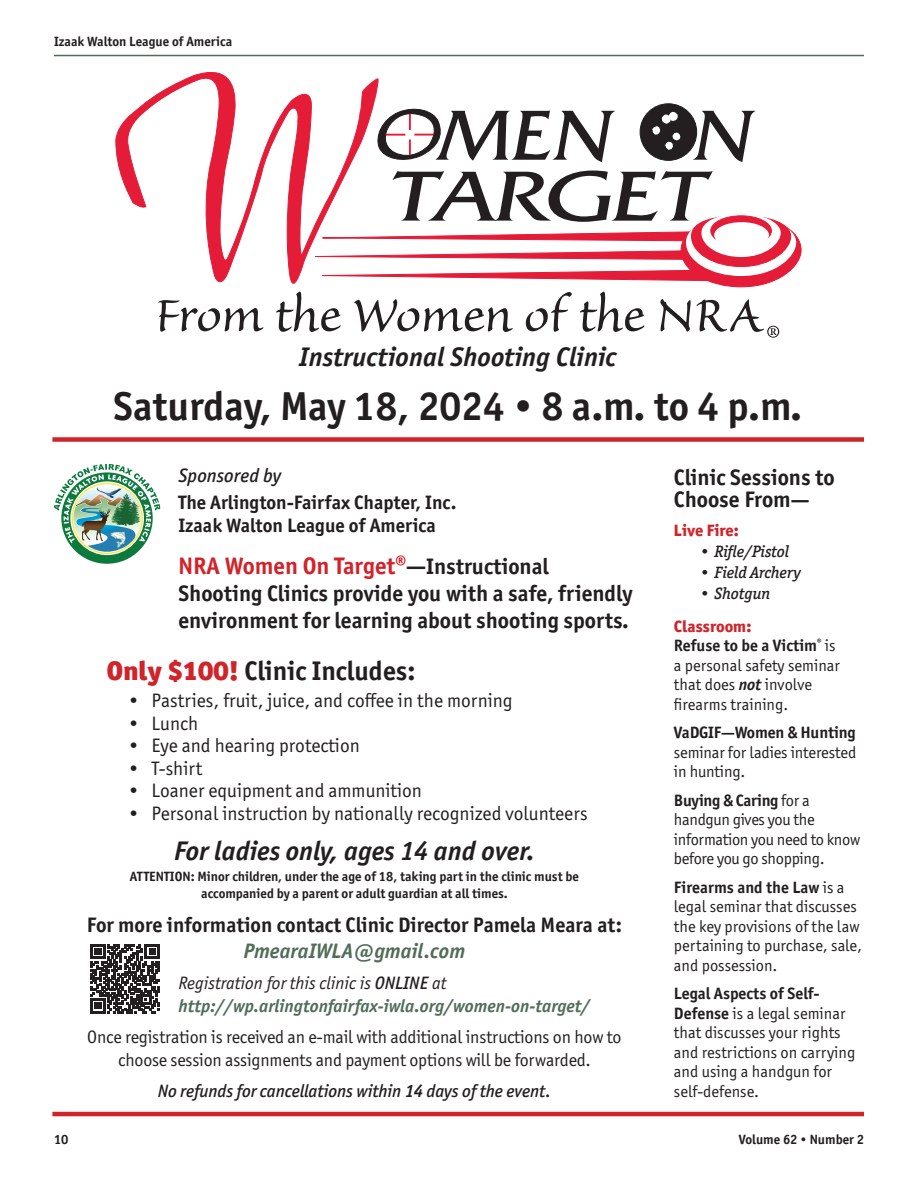
<style>
.page{position:relative;width:918px;height:1188px;background:#fff}
.page>*{position:absolute;margin:0;border:0;box-sizing:border-box;transform-origin:0 0}
.t1{font:700 40.5px "Officina Sans ITC Pro";color:#231f20}
.t2{font:italic 700 27px "Officina Sans ITC Pro";color:#231f20}
.t3{font:700 27px "Officina Sans ITC Pro";color:#231f20}
.t4{font:700 24px "Officina Sans ITC Pro";color:#d1232a}
.t5{font:700 22.5px/27px "Officina Sans ITC Pro";color:#231f20}
.t6{font:700 21px "Officina Sans ITC Pro";color:#231f20}
.t7{font:italic 700 21px "Officina Sans ITC Pro";color:#506d59}
.t8{font:19.5px "Officina Sans ITC Pro";color:#231f20}
.t9{font:700 19.5px/22.5px "Officina Sans ITC Pro";color:#231f20}
.t10{font:italic 500 19.5px "Officina Sans ITC Pro";color:#231f20}
.t11{font:18px/22.5px "Officina Sans ITC Pro";letter-spacing:-.01em;color:#231f20;text-align:center}
.t12{font:italic 700 18px/22.5px "Officina Sans ITC Pro";color:#506d59}
.t13{font:italic 500 18px "Officina Sans ITC Pro";letter-spacing:-.01em;color:#231f20}
.t14{font:16.5px/19.5px "Officina Sans ITC Pro";color:#231f20}
.t15{font:16.5px/19.5px "Officina Sans ITC Pro";letter-spacing:-.02em;color:#231f20}
.t16{font:italic 500 16.5px "Officina Serif ITC Pro";color:#231f20}
.t17{font:700 16.5px "Officina Sans ITC Pro";letter-spacing:-.01em;color:#231f20}
.t18{font:800 16.5px "Officina Sans ITC Pro";color:#d1232a}
.t19{font:700 13.5px/16.5px "Officina Sans ITC Pro";color:#231f20;text-align:center}
.s1{font-weight:400;font-style:normal}
.s2{font-weight:800;color:#d1232a}
.s3{font-weight:700}
.s4{font-weight:700;font-style:italic}
.s5{color:#231f20}
.s6{font-size:22.5px;color:#231f20}
.s7{font-weight:900;color:#d1232a}
.s8{font-weight:400;color:#231f20}
.s9{font-weight:500;color:#231f20}
</style>
<div class="page">
<hr style="left:54px;top:55px;width:810px;height:1px;background:#506d59">
<svg style="left:91px;top:944px;width:68px;height:69px"></svg>
<svg style="left:115px;top:72px;width:264px;height:212px"></svg>
<div style="left:640px;top:104px;width:57px;height:56px;background:#231f20;border-radius:50%"></div>
<div style="left:640px;top:103px;width:57px;height:58px;border:1px solid #211e1e;border-radius:50%"></div>
<svg style="left:693px;top:111px;width:63px;height:51px"></svg>
<svg style="left:158px;top:300px;width:106px;height:32px"></svg>
<svg style="left:276px;top:292px;width:65px;height:40px"></svg>
<svg style="left:354px;top:299px;width:159px;height:33px"></svg>
<svg style="left:526px;top:292px;width:46px;height:40px"></svg>
<svg style="left:580px;top:292px;width:65px;height:40px"></svg>
<svg style="left:660px;top:299px;width:31px;height:33px"></svg>
<svg style="left:652px;top:112px;width:29px;height:38px"></svg>
<div style="left:681px;top:216px;width:120px;height:71px;background:#e41c38;border-radius:50%"></div>
<svg style="left:315px;top:171px;width:481px;height:111px"></svg>
<div style="left:711px;top:216px;width:60px;height:30px;background:#e41c38;border-radius:50%"></div>
<div style="left:711px;top:216px;width:61px;height:30px;border:1px solid #e41c38;border-radius:50%"></div>
<div style="left:714px;top:222px;width:55px;height:26px;background:#fff;border-radius:50%"></div>
<svg style="left:375px;top:106px;width:240px;height:57px"></svg>
<svg style="left:697px;top:299px;width:82px;height:39px"></svg>
<img style="left:53px;top:464px;width:108px;height:100px">
<div style="left:52px;top:437px;width:812px;height:5px;background:#d1232a"></div>
<hr style="left:52px;top:1112px;width:812px;height:4px;background:#d1232a">
<p class="t19" style="left:54px;top:33px;width:180px">Izaak Walton League of America</p>
<h2 class="t2" style="left:299px;top:341px;width:319px">Instructional Shooting Clinic</h2>
<h1 class="t1" style="left:114px;top:381px;width:690px">Saturday, May 18, 2024 • 8 a.m. to 4 p.m.</h1>
<h3 class="t5" style="left:674px;top:465px;width:162px;line-height:22.5px">Clinic Sessions to<br>Choose From—</h3>
<p class="t18" style="left:674px;top:519px;width:66px">Live Fire:</p>
<p class="t16" style="left:701px;top:541px;width:90px"><span class="s1">•</span> Rifle/Pistol</p>
<p class="t16" style="left:701px;top:562px;width:101px"><span class="s1">•</span> Field Archery</p>
<p class="t16" style="left:701px;top:583px;width:71px"><span class="s1">•</span> Shotgun</p>
<p class="t14" style="left:674px;top:616px;width:168px"><span class="s2">Classroom:<br></span><span class="s3">Refuse to be a Victim</span><sup>®</sup> is a personal safety seminar that does <span class="s4">not</span> involve firearms training.</p>
<p class="t17" style="left:674px;top:722px;width:183px">VaDGIF—Women &amp; Hunting</p>
<p class="t14" style="left:674px;top:742px;width:184px">seminar for ladies interested in hunting.</p>
<p class="t15" style="left:674px;top:790px;width:188px"><span class="s3">Buying &amp; Caring</span> for a handgun gives you the information you need to know before you go shopping.</p>
<p class="t14" style="left:674px;top:877px;width:190px"><span class="s3">Firearms and the Law</span> is a legal seminar that discusses the key provisions of the law pertaining to purchase, sale, and possession.</p>
<p class="t14" style="left:674px;top:984px;width:183px"><span class="s3">Legal Aspects of Self-<br>Defense</span> is a legal seminar that discusses your rights and restrictions on carrying and using a handgun for self-defense.</p>
<p class="t10" style="left:178px;top:464px;width:104px">Sponsored by</p>
<p class="t9" style="left:178px;top:491px;width:280px">The Arlington-Fairfax Chapter, Inc.<br>Izaak Walton League of America</p>
<h3 class="t4" style="left:178px;top:551px;width:372px">NRA Women On Target®<span class="s5">—</span><span class="s6">Instructional</span></h3>
<h3 class="t5" style="left:178px;top:580px;width:456px">Shooting Clinics provide you with a safe, friendly environment for learning about shooting sports.</h3>
<h2 class="t3" style="left:106px;top:654px;width:311px"><span class="s7">Only $100!</span> Clinic Includes:</h2>
<p class="t8" style="left:129px;top:689px;width:385px">• Pastries, fruit, juice, and coffee in the morning</p>
<p class="t8" style="left:129px;top:712px;width:71px">• Lunch</p>
<p class="t8" style="left:129px;top:734px;width:232px">• Eye and hearing protection</p>
<p class="t8" style="left:129px;top:757px;width:75px">• T-shirt</p>
<p class="t8" style="left:129px;top:779px;width:295px">• Loaner equipment and ammunition</p>
<p class="t8" style="left:129px;top:802px;width:460px">• Personal instruction by nationally recognized volunteers</p>
<h2 class="t2" style="left:174px;top:835px;width:362px">For ladies only, ages 14 and over.</h2>
<p class="t19" style="left:130px;top:868px;width:451px">ATTENTION: Minor children, under the age of 18, taking part in the clinic must be accompanied by a parent or adult guardian at all times.</p>
<p class="t6" style="left:87px;top:912px;width:537px">For more information contact Clinic Director Pamela Meara at:</p>
<p class="t7" style="left:244px;top:938px;width:223px">PmearaIWLA@gmail.com</p>
<p class="t12" style="left:178px;top:972px;width:413px"><span class="s8">Registration for this clinic is</span> <span class="s9">ONLINE</span> <span class="s8">at </span>http://wp.arlingtonfairfax-iwla.org/women-on-target/</p>
<p class="t11" style="left:87px;top:1026px;width:536px">Once registration is received an e-mail with additional instructions on how to choose session assignments and payment options will be forwarded.</p>
<p class="t13" style="left:158px;top:1081px;width:395px">No refunds for cancellations within <span class="s3">14</span> days of the event.</p>
<p class="t19" style="left:54px;top:1131px;width:16px">10</p>
<p class="t19" style="left:739px;top:1131px;width:127px">Volume 62 • Number 2</p>
</div>
